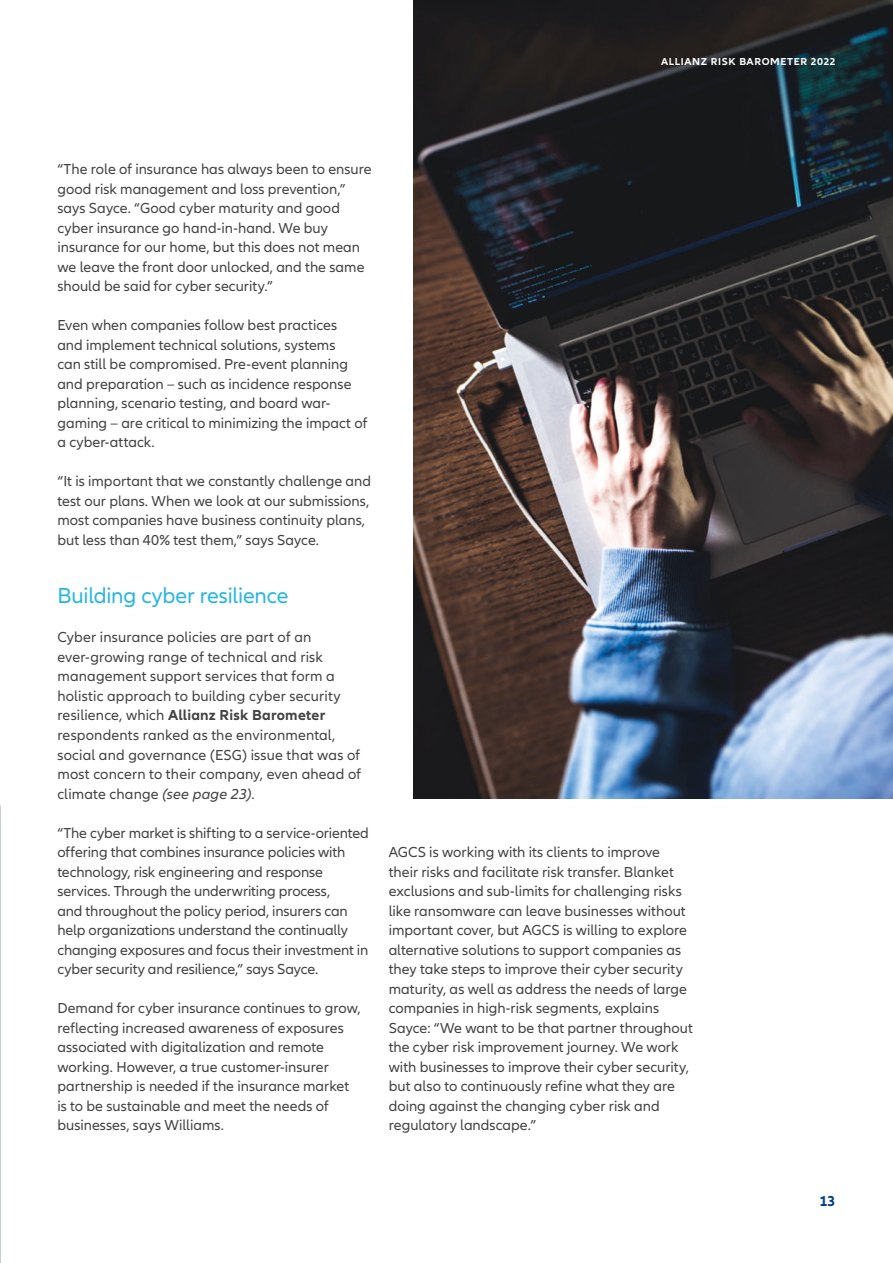
<style>
.page{position:relative;width:893px;height:1263px;background:#fff}
.page>*{position:absolute;margin:0;border:0;box-sizing:border-box;transform-origin:0 0}
.t1{font:22.5px "Allianz Neo";letter-spacing:-.01em;color:#27b5e4}
.t2{font:15px/19.5px "Allianz Neo";color:#424241}
.t3{font:700 15px "Allianz Neo";color:#023f85}
.t4{font:700 10.5px "Allianz Neo";letter-spacing:.06em;color:#fff}
.s1{font-weight:700}
.s2{font-style:italic}
</style>
<div class="page">
<img style="left:413px;top:0;width:480px;height:798px">
<p class="t4" style="left:661px;top:56px;width:176px">ALLIANZ RISK BAROMETER 2022</p>
<p class="t2" style="left:57px;top:160px;width:316px">“The role of insurance has always been to ensure good risk management and loss prevention,” says Sayce. “Good cyber maturity and good cyber insurance go hand-in-hand. We buy insurance for our home, but this does not mean we leave the front door unlocked, and the same should be said for cyber security.”</p>
<p class="t2" style="left:57px;top:316px;width:312px">Even when companies follow best practices<br>and implement technical solutions, systems<br>can still be compromised. Pre-event planning and preparation – such as incidence response planning, scenario testing, and board war&shy;gaming – are critical to minimizing the impact of a cyber-attack.</p>
<p class="t2" style="left:57px;top:472px;width:315px">“It is important that we constantly challenge and test our plans. When we look at our submissions, most companies have business continuity plans, but less than 40% test them,” says Sayce.</p>
<h1 class="t1" style="left:57px;top:583px;width:233px">Building cyber resilience</h1>
<p class="t2" style="left:57px;top:628px;width:305px">Cyber insurance policies are part of an ever-growing range of technical and risk management support services that form a holistic approach to building cyber security resilience, which <span class="s1">Allianz Risk Barometer </span>respondents ranked as the environmental, social and governance (ESG) issue that was of most concern to their company, even ahead of climate change <span class="s2">(see page 23)</span>.</p>
<p class="t2" style="left:57px;top:823px;width:313px">“The cyber market is shifting to a service-oriented offering that combines insurance policies with technology, risk engineering and response services. Through the underwriting process,<br>and throughout the policy period, insurers can help organizations understand the continually changing exposures and focus their investment in cyber security and resilience,” says Sayce.</p>
<p class="t2" style="left:57px;top:999px;width:305px">Demand for cyber insurance continues to grow, reflecting increased awareness of exposures associated with digitalization and remote working. However, a true customer-insurer partnership is needed if the insurance market is to be sustainable and meet the needs of businesses, says Williams.</p>
<p class="t2" style="left:389px;top:843px;width:306px">AGCS is working with its clients to improve their risks and facilitate risk transfer. Blanket exclusions and sub-limits for challenging risks like ransomware can leave businesses without important cover, but AGCS is willing to explore alternative solutions to support companies as they take steps to improve their cyber security maturity, as well as address the needs of large companies in high-risk segments, explains Sayce: “We want to be that partner throughout the cyber risk improvement journey. We work with businesses to improve their cyber security, but also to continuously refine what they are doing against the changing cyber risk and regulatory landscape.”</p>
<p class="t3" style="left:819px;top:1192px;width:18px">13</p>
</div>
